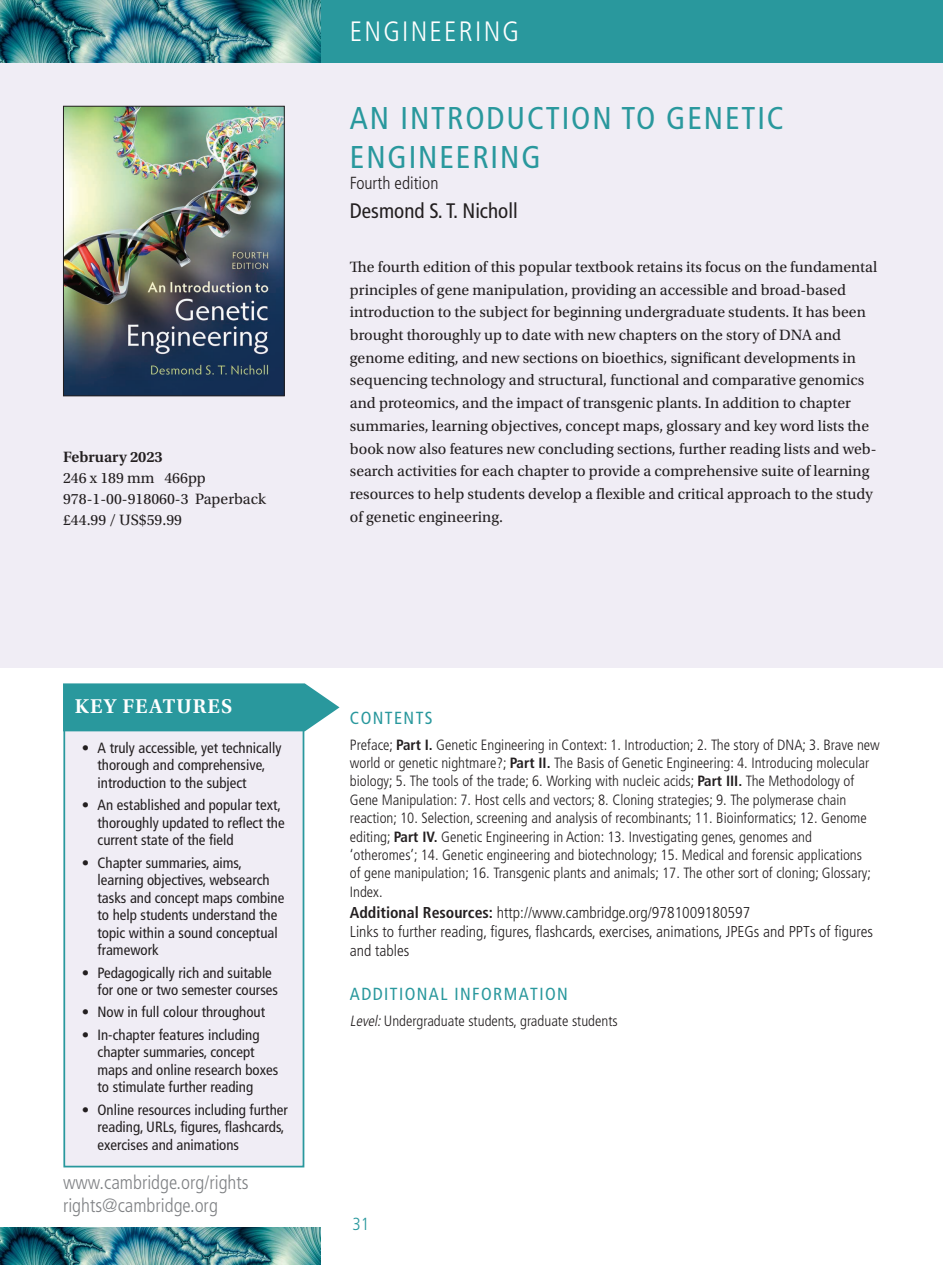
<style>
.page{position:relative;width:943px;height:1265px;background:#fff}
.page>*{position:absolute;margin:0;border:0;box-sizing:border-box;transform-origin:0 0}
.t1{font:condensed 31.5px/38.5px "Frutiger LTACE";letter-spacing:.06em;color:#29989d}
.t2{font:300 condensed 28px "Frutiger LTACE";letter-spacing:.08em;color:#fff}
.t3{font:condensed 21px "Frutiger LTACE";color:#231f20}
.t4{font:600 21px "Utopia Std";letter-spacing:.05em;color:#fff}
.t5{font:300 condensed 19.25px/22.8px "Frutiger LTACE";color:#808285}
.t6{font:condensed 17.5px "Frutiger LTACE";letter-spacing:.08em;color:#29989d}
.t7{font:300 condensed 17.5px "Frutiger LTACE";color:#231f20}
.t8{font:300 condensed 17.5px "Frutiger LTACE";color:#29989d}
.t9{font:15.75px/22.8px "Utopia Std";color:#231f20}
.t10{font:300 condensed 15.75px/18.9px "Frutiger LTACE";color:#231f20}
.t11{font:600 15.75px "Utopia Std";color:#231f20}
.t12{font:300 condensed 14.88px/18.4px "Frutiger LTACE";color:#231f20}
.t13{font:condensed 14.88px/17.5px "Frutiger LTACE";color:#231f20}
.s1{font-family:"Frutiger LT Std";font-weight:700}
.s2{font-weight:700}
.s3{font-style:italic}
</style>
<div class="page">
<div style="left:0;top:0;width:943px;height:667px;background:#f0edf5"></div>
<div style="left:0;top:0;width:943px;height:62px;background:#29989d"></div>
<img style="left:0;top:1228px;width:320px;height:37px">
<img style="left:65px;top:108px;width:218px;height:286px">
<div style="left:63px;top:106px;width:222px;height:290px;border:1px solid #231f20"></div>
<img style="left:0;top:0;width:320px;height:62px">
<div style="left:63px;top:696px;width:241px;height:471px;background:#f0edf5;border:2px solid #29989d"></div>
<svg style="left:63px;top:683px;width:276px;height:48px;background:#369ea3"></svg>
<p class="t11" style="left:63px;top:448px;width:101px">February 2023</p>
<p class="t9" style="left:63px;top:467px;width:204px;line-height:21px">246 x 189 mm 466pp<br>978-1-00-918060-3 Paperback £44.99 / US$59.99</p>
<h2 class="t2" style="left:350px;top:15px;width:171px">ENGINEERING</h2>
<h2 class="t2" style="left:352px;top:15px;width:194px">RUNNING HEAD</h2>
<h1 class="t1" style="left:350px;top:99px;width:435px">AN INTRODUCTION TO GENETIC<br>ENGINEERING</h1>
<p class="t7" style="left:350px;top:173px;width:90px">Fourth edition</p>
<h3 class="t3" style="left:350px;top:199px;width:169px">Desmond S. T. Nicholl</h3>
<p class="t9" style="left:350px;top:256px;width:529px">The fourth edition of this popular textbook retains its focus on the fundamental principles of gene manipulation, providing an accessible and broad-based introduction to the subject for beginning undergraduate students. It has been brought thoroughly up to date with new chapters on the story of DNA and genome editing, and new sections on bioethics, significant developments in sequencing technology and structural, functional and comparative genomics and proteomics, and the impact of transgenic plants. In addition to chapter summaries, learning objectives, concept maps, glossary and key word lists the book now also features new concluding sections, further reading lists and web&shy;search activities for each chapter to provide a comprehensive suite of learning resources to help students develop a flexible and critical approach to the study of genetic engineering.</p>
<h3 class="t4" style="left:75px;top:695px;width:159px">KEY FEATURES</h3>
<p class="t13" style="left:98px;top:739px;width:185px;text-indent:-16px">• A truly accessible, yet technically thorough and comprehensive, introduction to the subject</p>
<p class="t13" style="left:98px;top:796px;width:188px;text-indent:-16px">• An established and popular text, thoroughly updated to reflect the current state of the field</p>
<p class="t13" style="left:98px;top:854px;width:188px;text-indent:-16px">• Chapter summaries, aims, learning objectives, websearch tasks and concept maps combine to help students understand the topic within a sound conceptual framework</p>
<p class="t13" style="left:98px;top:964px;width:182px;text-indent:-16px">• Pedagogically rich and suitable for one or two semester courses</p>
<p class="t13" style="left:82px;top:1004px;width:185px">• Now in full colour throughout</p>
<p class="t13" style="left:98px;top:1026px;width:182px;text-indent:-16px">• In-chapter features including chapter summaries, concept maps and online research boxes to stimulate further reading</p>
<p class="t13" style="left:98px;top:1101px;width:192px;text-indent:-16px">• Online resources including further reading, URLs, figures, flashcards, exercises and animations</p>
<p class="t5" style="left:63px;top:1171px;width:187px">www.cambridge.org/rights rights@cambridge.org</p>
<p class="t6" style="left:350px;top:708px;width:84px">CONTENTS</p>
<p class="t12" style="left:350px;top:736px;width:531px">Preface; <span class="s1">Part I.</span> Genetic Engineering in Context: 1. Introduction; 2. The story of DNA; 3. Brave new world or genetic nightmare?; <span class="s1">Part II.</span> The Basis of Genetic Engineering: 4. Introducing molecular biology; 5. The tools of the trade; 6. Working with nucleic acids; <span class="s1">Part III.</span> The Methodology of Gene Manipulation: 7. Host cells and vectors; 8. Cloning strategies; 9. The polymerase chain reaction; 10. Selection, screening and analysis of recombinants; 11. Bioinformatics; 12. Genome editing; <span class="s1">Part IV.</span> Genetic Engineering in Action: 13. Investigating genes, genomes and ‘otheromes’; 14. Genetic engineering and biotechnology; 15. Medical and forensic applications<br>of gene manipulation; 16. Transgenic plants and animals; 17. The other sort of cloning; Glossary; Index.</p>
<p class="t10" style="left:350px;top:903px;width:524px"><span class="s2">Additional Resources:</span> http://www.cambridge.org/9781009180597<br>Links to further reading, figures, flashcards, exercises, animations, JPEGs and PPTs of figures and tables</p>
<p class="t6" style="left:350px;top:984px;width:219px">ADDITIONAL INFORMATION</p>
<p class="t12" style="left:350px;top:1012px;width:269px"><span class="s3">Level:</span>Undergraduate students, graduate students</p>
<p class="t8" style="left:352px;top:1214px;width:18px">31</p>
</div>
